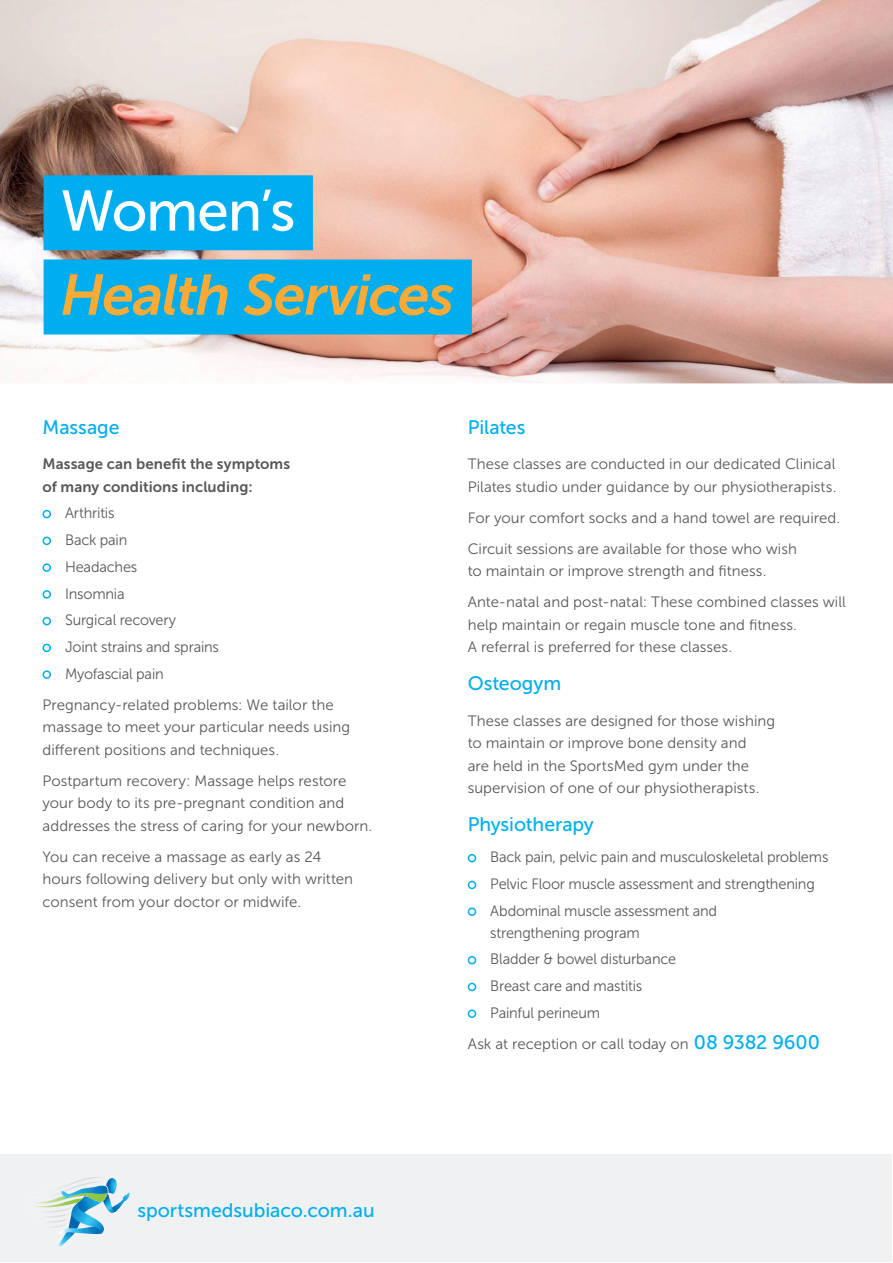
<style>
.page{position:relative;width:893px;height:1263px;background:#fff}
.page>*{position:absolute;margin:0;border:0;box-sizing:border-box;transform-origin:0 0}
.t1{font:italic 57px "Museo Sans 700";letter-spacing:-.025em;color:#faaa36}
.t2{font:57px "Museo Sans 500";letter-spacing:-.02em;color:#fff}
.t3{font:19.5px "Museo Sans 500";letter-spacing:-.005em;color:#00aeef}
.t4{font:15px/26.7px "Museo Sans 300";color:#57585a}
.t5{font:15px/22.5px "Museo Sans 700";letter-spacing:.005em;color:#57585a}
.s1{font-family:"Museo Sans 500";font-size:19.5px;color:#00aeef}
</style>
<div class="page">
<div style="left:1px;top:1154px;width:891px;height:108px;background:#f0f1f2"></div>
<img style="left:0;top:0;width:893px;height:383px">
<div style="left:43px;top:510px;width:8px;height:8px;border:2px solid #00aeef;border-radius:50%"></div>
<div style="left:43px;top:537px;width:8px;height:8px;border:2px solid #00aeef;border-radius:50%"></div>
<div style="left:43px;top:563px;width:8px;height:9px;border:2px solid #00aeef;border-radius:50%"></div>
<div style="left:43px;top:590px;width:8px;height:9px;border:2px solid #00aeef;border-radius:50%"></div>
<div style="left:43px;top:617px;width:8px;height:8px;border:2px solid #00aeef;border-radius:50%"></div>
<div style="left:43px;top:644px;width:8px;height:8px;border:2px solid #00aeef;border-radius:50%"></div>
<div style="left:43px;top:670px;width:8px;height:9px;border:2px solid #00aeef;border-radius:50%"></div>
<div style="left:468px;top:854px;width:8px;height:8px;border:2px solid #00aeef;border-radius:50%"></div>
<div style="left:468px;top:881px;width:8px;height:8px;border:2px solid #00aeef;border-radius:50%"></div>
<div style="left:468px;top:907px;width:8px;height:9px;border:2px solid #00aeef;border-radius:50%"></div>
<div style="left:468px;top:956px;width:8px;height:8px;border:2px solid #00aeef;border-radius:50%"></div>
<div style="left:468px;top:983px;width:8px;height:8px;border:2px solid #00aeef;border-radius:50%"></div>
<div style="left:468px;top:1009px;width:8px;height:9px;border:2px solid #00aeef;border-radius:50%"></div>
<img style="left:34px;top:1203px;width:27px;height:4px">
<img style="left:51px;top:1215px;width:10px;height:3px">
<img style="left:51px;top:1220px;width:10px;height:3px">
<img style="left:33px;top:1192px;width:28px;height:11px">
<img style="left:58px;top:1232px;width:16px;height:15px">
<svg style="left:61px;top:1178px;width:69px;height:56px"></svg>
<div style="left:44px;top:175px;width:269px;height:75px;background:#00aeef"></div>
<div style="left:44px;top:259px;width:428px;height:75px;background:#00aeef"></div>
<h1 class="t2" style="left:61px;top:180px;width:236px">Women’s</h1>
<h1 class="t1" style="left:61px;top:263px;width:395px">Health Services</h1>
<h2 class="t3" style="left:43px;top:416px;width:79px">Massage</h2>
<p class="t5" style="left:43px;top:453px;width:249px">Massage can benefit the symptoms of many conditions including:</p>
<p class="t4" style="left:65px;top:500px;width:156px">Arthritis<br>Back pain<br>Headaches<br>Insomnia<br>Surgical recovery<br>Joint strains and sprains<br>Myofascial pain</p>
<p class="t4" style="left:43px;top:694px;width:309px;line-height:22.5px">Pregnancy-related problems: We tailor the massage to meet your particular needs using different positions and techniques.</p>
<p class="t4" style="left:43px;top:770px;width:331px;line-height:22.5px">Postpartum recovery: Massage helps restore your body to its pre-pregnant condition and addresses the stress of caring for your newborn.</p>
<p class="t4" style="left:43px;top:846px;width:312px;line-height:22.5px">You can receive a massage as early as 24 hours following delivery but only with written consent from your doctor or midwife.</p>
<h2 class="t3" style="left:468px;top:416px;width:59px">Pilates</h2>
<p class="t4" style="left:468px;top:453px;width:370px;line-height:22.5px">These classes are conducted in our dedicated Clinical<br>Pilates studio under guidance by our physiotherapists.</p>
<p class="t4" style="left:468px;top:502px;width:374px;line-height:31px">For your comfort socks and a hand towel are required.<br>Circuit sessions are available for those who wish</p>
<p class="t4" style="left:468px;top:555px;width:379px;line-height:31px">to maintain or improve strength and fitness.<br>Ante-natal and post-natal: These combined classes will</p>
<p class="t4" style="left:468px;top:613px;width:331px;line-height:22.5px">help maintain or regain muscle tone and fitness.<br>A referral is preferred for these classes.</p>
<h2 class="t3" style="left:468px;top:673px;width:95px">Osteogym</h2>
<p class="t4" style="left:468px;top:709px;width:309px;line-height:22.5px">These classes are designed for those wishing to maintain or improve bone density and<br>are held in the SportsMed gym under the supervision of one of our physiotherapists.</p>
<h2 class="t3" style="left:468px;top:814px;width:128px">Physiotherapy</h2>
<p class="t4" style="left:490px;top:844px;width:340px">Back pain, pelvic pain and musculoskeletal problems<br>Pelvic Floor muscle assessment and strengthening<br>Abdominal muscle assessment and</p>
<p class="t4" style="left:490px;top:919px;width:187px">strengthening program<br>Bladder &amp; bowel disturbance<br>Breast care and mastitis<br>Painful perineum</p>
<p class="t4" style="left:468px;top:1030px;width:354px">Ask at reception or call today on <span class="s1">08 9382 9600</span></p>
<h2 class="t3" style="left:137px;top:1199px;width:239px">sportsmedsubiaco.com.au</h2>
</div>
